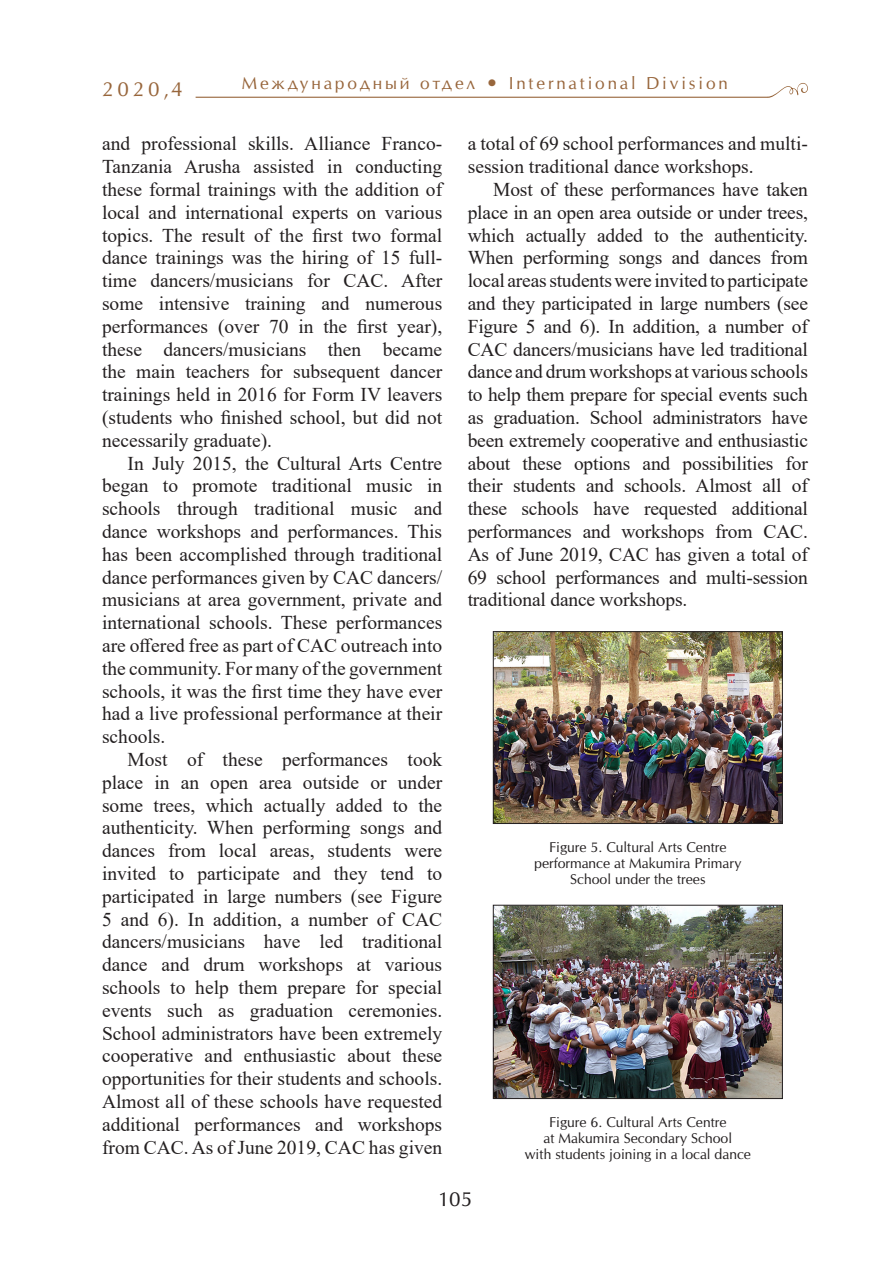
<style>
.page{position:relative;width:893px;height:1263px;background:#fff}
.page>*{position:absolute;margin:0;border:0;box-sizing:border-box;transform-origin:0 0}
.Текст{font:19.5px/22.8px "Times New Roman";color:#231f20;text-align:justify}
.t1{font:19.5px "Opium New C";color:#98663c}
.t2{font:19.5px "Opium New C";color:#231f20}
.t3{font:16.5px "Opium New C";letter-spacing:.17em;color:#98663c}
.Фото{font:13.5px "Opium New C";color:#231f20}
</style>
<div class="page">
<hr style="left:196px;top:97px;width:572px;height:1px;background:#98663c">
<svg style="left:768px;top:83px;width:40px;height:15px"></svg>
<img style="left:495px;top:633px;width:286px;height:189px">
<div style="left:493px;top:631px;width:290px;height:193px;border:1px solid #231f20"></div>
<img style="left:495px;top:907px;width:286px;height:190px">
<div style="left:493px;top:905px;width:290px;height:194px;border:1px solid #231f20"></div>
<p class="t1" style="left:102px;top:77px;width:82px">2020,4</p>
<p class="t3" style="left:242px;top:72px;width:488px">Международный отдел • International Division</p>
<p class="Текст" style="left:102px;top:132px;width:342px">and professional skills. Alliance Franco-Tanzania Arusha assisted in conducting these formal trainings with the addition of local and international experts on various topics. The result of the first two formal dance trainings was the hiring of 15 full&shy;time dancers/musicians for CAC. After some intensive training and numerous performances (over 70 in the first year), these dancers/musicians then became the main teachers for subsequent dancer trainings held in 2016 for Form IV leavers (students who finished school, but did not necessarily graduate).</p>
<p class="Текст" style="left:102px;top:451px;width:342px;text-indent:26px">In July 2015, the Cultural Arts Centre began to promote traditional music in schools through traditional music and dance workshops and performances. This has been accomplished through traditional dance performances given by CAC dancers/ musicians at area government, private and international schools. These performances are offered free as part of CAC outreach into the community. For many of the government schools, it was the first time they have ever had a live professional performance at their schools.</p>
<p class="Текст" style="left:102px;top:747px;width:342px;text-indent:26px">Most of these performances took place in an open area outside or under some trees, which actually added to the authenticity. When performing songs and dances from local areas, students were invited to participate and they tend to participated in large numbers (see Figure 5 and 6). In addition, a number of CAC dancers/musicians have led traditional dance and drum workshops at various schools to help them prepare for special events such as graduation ceremonies.<br>School administrators have been extremely cooperative and enthusiastic about these opportunities for their students and schools.<br>Almost all of these schools have requested additional performances and workshops from CAC. As of June 2019, CAC has given</p>
<p class="Текст" style="left:468px;top:132px;width:342px">a total of 69 school performances and multi&shy;session traditional dance workshops.</p>
<p class="Текст" style="left:468px;top:177px;width:342px;text-indent:26px">Most of these performances have taken place in an open area outside or under trees, which actually added to the authenticity.<br>When performing songs and dances from local areas students were invited to participate and they participated in large numbers (see Figure 5 and 6). In addition, a number of CAC dancers/musicians have led traditional dance and drum workshops at various schools to help them prepare for special events such as graduation. School administrators have been extremely cooperative and enthusiastic about these options and possibilities for their students and schools. Almost all of these schools have requested additional performances and workshops from CAC.<br>As of June 2019, CAC has given a total of 69 school performances and multi-session traditional dance workshops.</p>
<p class="Фото" style="left:549px;top:838px;width:179px">Figure 5. Cultural Arts Centre</p>
<p class="Фото" style="left:534px;top:854px;width:209px">performance at Makumira Primary</p>
<p class="Фото" style="left:570px;top:871px;width:137px">School under the trees</p>
<p class="Фото" style="left:549px;top:1113px;width:179px">Figure 6. Cultural Arts Centre</p>
<p class="Фото" style="left:543px;top:1130px;width:190px">at Makumira Secondary School</p>
<p class="Фото" style="left:525px;top:1146px;width:228px">with students joining in a local dance</p>
<p class="t2" style="left:438px;top:1187px;width:36px">105</p>
</div>
